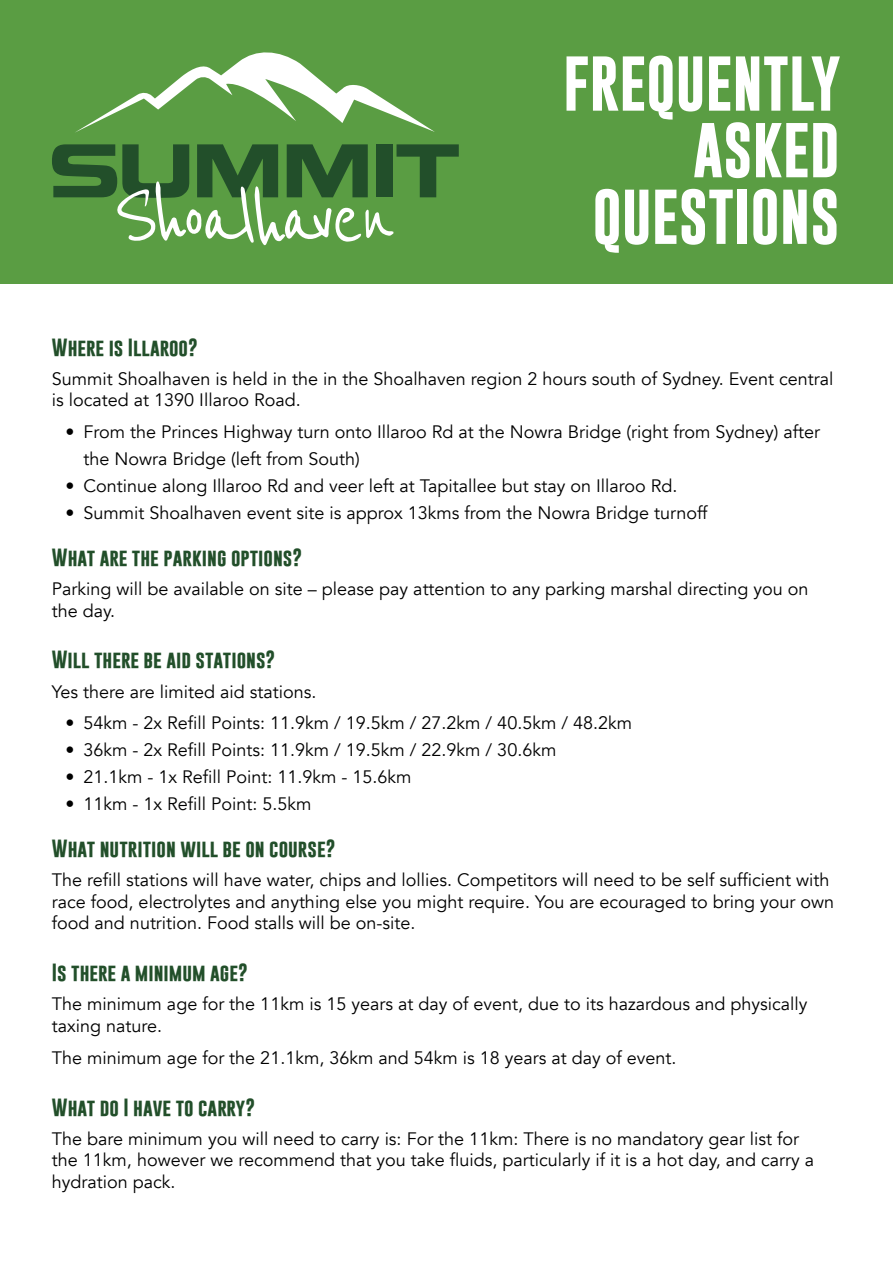
<style>
.page{position:relative;width:893px;height:1263px;background:#fff}
.page>*{position:absolute;margin:0;border:0;box-sizing:border-box;transform-origin:0 0}
.t1{font:700 55.5px/66.6px "Gobold";color:#fff;text-align:right}
.t2{font:18px/21.6px "Avenir";color:#000}
.t3{font:700 18px "Gobold";color:#224f2a}
</style>
<div class="page">
<div style="left:0;top:0;width:893px;height:283px;background:#5a9d43"></div>
<svg style="left:75px;top:52px;width:360px;height:81px"></svg>
<svg style="left:52px;top:144px;width:407px;height:102px"></svg>
<h1 class="t1" style="left:563px;top:50px;width:279px">FREQUENTLY<br>ASKED<br>QUESTIONS</h1>
<p class="t3" style="left:52px;top:335px;width:147px">Where is Illaroo?</p>
<p class="t2" style="left:52px;top:368px;width:783px">Summit Shoalhaven is held in the in the Shoalhaven region 2 hours south of Sydney. Event central is located at 1390 Illaroo Road.</p>
<p class="t2" style="left:83px;top:419px;width:738px;line-height:27px;text-indent:-18px">• From the Princes Highway turn onto Illaroo Rd at the Nowra Bridge (right from Sydney) after the Nowra Bridge (left from South)</p>
<p class="t2" style="left:65px;top:475px;width:614px">• Continue along Illaroo Rd and veer left at Tapitallee but stay on Illaroo Rd.</p>
<p class="t2" style="left:65px;top:502px;width:643px">• Summit Shoalhaven event site is approx 13kms from the Nowra Bridge turnoff</p>
<p class="t3" style="left:52px;top:546px;width:252px">What are the parking options?</p>
<p class="t2" style="left:52px;top:578px;width:758px">Parking will be available on site – please pay attention to any parking marshal directing you on the day.</p>
<p class="t3" style="left:52px;top:648px;width:225px">Will there be aid stations?</p>
<p class="t2" style="left:52px;top:681px;width:266px">Yes there are limited aid stations.</p>
<p class="t2" style="left:65px;top:712px;width:568px">• 54km - 2x Refill Points: 11.9km / 19.5km / 27.2km / 40.5km / 48.2km</p>
<p class="t2" style="left:65px;top:739px;width:492px">• 36km - 2x Refill Points: 11.9km / 19.5km / 22.9km / 30.6km</p>
<p class="t2" style="left:65px;top:766px;width:348px">• 21.1km - 1x Refill Point: 11.9km - 15.6km</p>
<p class="t2" style="left:65px;top:793px;width:248px">• 11km - 1x Refill Point: 5.5km</p>
<p class="t3" style="left:52px;top:837px;width:285px">What nutrition will be on course?</p>
<p class="t2" style="left:52px;top:870px;width:784px">The refill stations will have water, chips and lollies. Competitors will need to be self sufficient with race food, electrolytes and anything else you might require. You are ecouraged to bring your own food and nutrition. Food stalls will be on-site.</p>
<p class="t3" style="left:52px;top:961px;width:197px">Is there a minimum age?</p>
<p class="t2" style="left:52px;top:993px;width:757px">The minimum age for the 11km is 15 years at day of event, due to its hazardous and physically taxing nature.</p>
<p class="t2" style="left:52px;top:1047px;width:626px">The minimum age for the 21.1km, 36km and 54km is 18 years at day of event.</p>
<p class="t3" style="left:52px;top:1095px;width:205px">What do I have to carry?</p>
<p class="t2" style="left:52px;top:1128px;width:764px">The bare minimum you will need to carry is: For the 11km: There is no mandatory gear list for the 11km, however we recommend that you take fluids, particularly if it is a hot day, and carry a hydration pack.</p>
</div>
